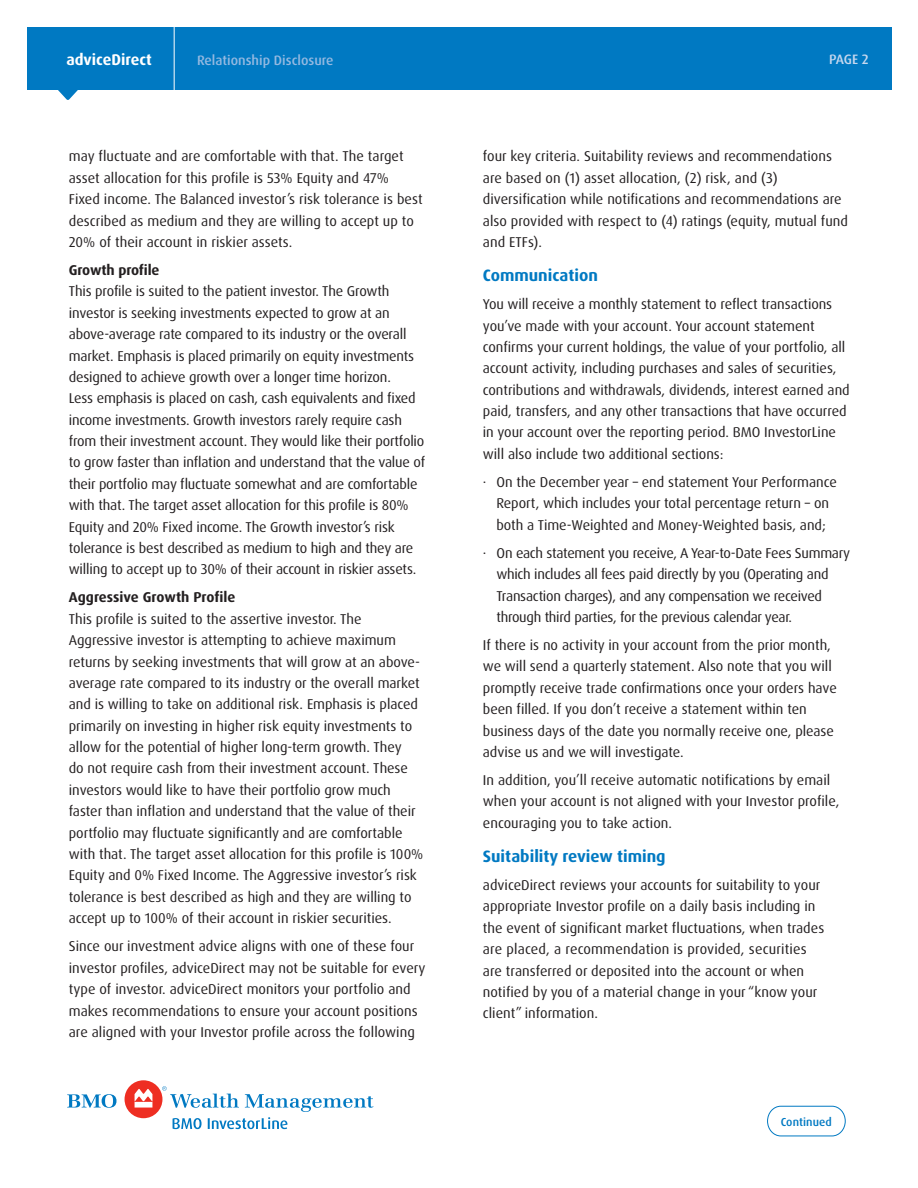
<style>
.page{position:relative;width:918px;height:1188px;background:#fff}
.page>*{position:absolute;margin:0;border:0;box-sizing:border-box;transform-origin:0 0}
.Heading_level_1{font:700 16.5px "Dax Pro";color:#0079c2}
.Legal_entity_text{font:700 15.6px "Dax Pro";color:#fff}
.Body{font:14.25px/21.3px "Dax Pro";letter-spacing:-.005em;color:#231f20}
.SUB_HEAD_LEVEL_2{font:700 14.25px "Dax Pro";letter-spacing:-.01em;color:#231f20}
.Legal_entity_text-2{font:500 13.65px "Dax Pro";color:#94b9e1}
.Legal_entity_text-3{font:500 13.65px "Dax Pro";color:#c6d8ef}
.t1{font:500 11.55px "Dax Pro";letter-spacing:.01em;color:#0079c2}
</style>
<div class="page">
<div style="left:27px;top:28px;width:865px;height:62px;background:#0079c2"></div>
<svg style="left:58px;top:90px;width:20px;height:10px"></svg>
<hr style="left:174px;top:12px;width:1px;height:82px;background:#fff">
<svg style="left:767px;top:1106px;width:79px;height:30px"></svg>
<svg style="left:67px;top:1094px;width:50px;height:14px"></svg>
<div style="left:125px;top:1080px;width:37px;height:38px;background:#ee2e22;border-radius:50%"></div>
<svg style="left:135px;top:1089px;width:17px;height:19px"></svg>
<svg style="left:162px;top:1086px;width:212px;height:43px"></svg>
<p class="Legal_entity_text" style="left:66px;top:50px;width:87px">adviceDirect</p>
<p class="Legal_entity_text-2" style="left:197px;top:52px;width:138px">Relationship Disclosure</p>
<p class="Body" style="left:69px;top:146px;width:355px">may fluctuate and are comfortable with that. The target asset allocation for this profile is 53% Equity and 47% Fixed income. The Balanced investor’s risk tolerance is best described as medium and they are willing to accept up to 20% of their account in riskier assets.</p>
<p class="SUB_HEAD_LEVEL_2" style="left:69px;top:261px;width:92px">Growth profile</p>
<p class="Body" style="left:69px;top:281px;width:358px">This profile is suited to the patient investor. The Growth investor is seeking investments expected to grow at an above-average rate compared to its industry or the overall market. Emphasis is placed primarily on equity investments designed to achieve growth over a longer time horizon.<br>Less emphasis is placed on cash, cash equivalents and fixed income investments. Growth investors rarely require cash from their investment account. They would like their portfolio to grow faster than inflation and understand that the value of their portfolio may fluctuate somewhat and are comfortable with that. The target asset allocation for this profile is 80% Equity and 20% Fixed income. The Growth investor’s risk tolerance is best described as medium to high and they are willing to accept up to 30% of their account in riskier assets.</p>
<p class="SUB_HEAD_LEVEL_2" style="left:69px;top:588px;width:168px">Aggressive Growth Profile</p>
<p class="Body" style="left:69px;top:608px;width:356px">This profile is suited to the assertive investor. The Aggressive investor is attempting to achieve maximum returns by seeking investments that will grow at an above&shy;average rate compared to its industry or the overall market and is willing to take on additional risk. Emphasis is placed primarily on investing in higher risk equity investments to allow for the potential of higher long-term growth. They<br>do not require cash from their investment account. These investors would like to have their portfolio grow much faster than inflation and understand that the value of their portfolio may fluctuate significantly and are comfortable with that. The target asset allocation for this profile is 100% Equity and 0% Fixed Income. The Aggressive investor’s risk tolerance is best described as high and they are willing to accept up to 100% of their account in riskier securities.</p>
<p class="Body" style="left:69px;top:936px;width:358px">Since our investment advice aligns with one of these four investor profiles, adviceDirect may not be suitable for every type of investor. adviceDirect monitors your portfolio and makes recommendations to ensure your account positions are aligned with your Investor profile across the following</p>
<p class="Legal_entity_text-3" style="left:829px;top:51px;width:41px">PAGE 2</p>
<p class="Body" style="left:483px;top:146px;width:367px">four key criteria. Suitability reviews and recommendations are based on (1) asset allocation, (2) risk, and (3) diversification while notifications and recommendations are also provided with respect to (4) ratings (equity, mutual fund and ETFs).</p>
<p class="Heading_level_1" style="left:483px;top:265px;width:117px">Communication</p>
<p class="Body" style="left:483px;top:294px;width:368px">You will receive a monthly statement to reflect transactions you’ve made with your account. Your account statement confirms your current holdings, the value of your portfolio, all account activity, including purchases and sales of securities, contributions and withdrawals, dividends, interest earned and paid, transfers, and any other transactions that have occurred in your account over the reporting period. BMO InvestorLine will also include two additional sections:</p>
<p class="Body" style="left:483px;top:471px;width:355px;text-align:center">· On the December year – end statement Your Performance<br>Report, which includes your total percentage return – on both a Time-Weighted and Money-Weighted basis, and;</p>
<p class="Body" style="left:496px;top:542px;width:355px;text-indent:-14px">· On each statement you receive, A Year-to-Date Fees Summary which includes all fees paid directly by you (Operating and Transaction charges), and any compensation we received through third parties, for the previous calendar year.</p>
<p class="Body" style="left:483px;top:635px;width:355px">If there is no activity in your account from the prior month, we will send a quarterly statement. Also note that you will promptly receive trade confirmations once your orders have been filled. If you don’t receive a statement within ten business days of the date you normally receive one, please advise us and we will investigate.</p>
<p class="Body" style="left:483px;top:770px;width:358px">In addition, you’ll receive automatic notifications by email when your account is not aligned with your Investor profile, encouraging you to take action.</p>
<p class="Heading_level_1" style="left:483px;top:846px;width:184px">Suitability review timing</p>
<p class="Body" style="left:483px;top:875px;width:343px">adviceDirect reviews your accounts for suitability to your appropriate Investor profile on a daily basis including in the event of significant market fluctuations, when trades are placed, a recommendation is provided, securities are transferred or deposited into the account or when notified by you of a material change in your “know your client” information.</p>
<p class="t1" style="left:781px;top:1114px;width:53px">Continued</p>
</div>
